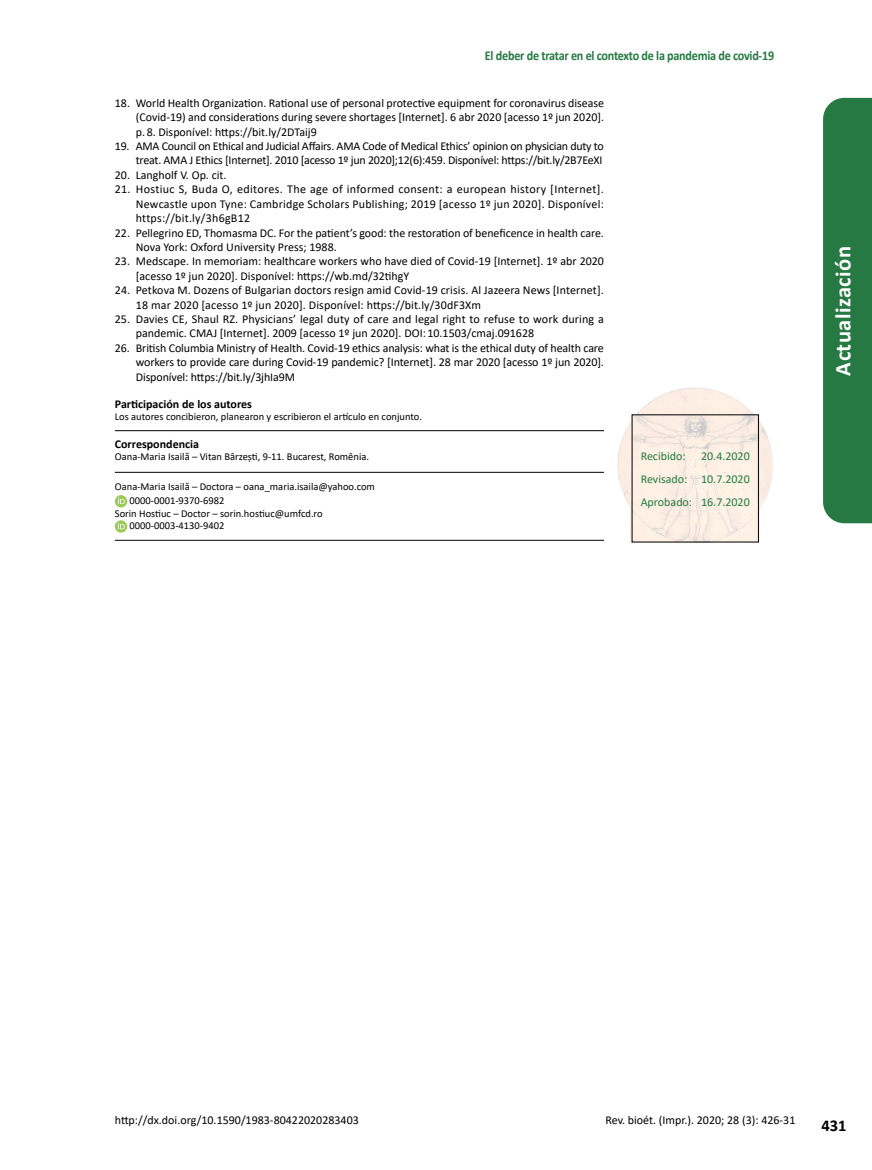
<style>
.page{position:relative;width:872px;height:1170px;background:#fff}
.page>*{position:absolute;margin:0;border:0;box-sizing:border-box;transform-origin:0 0}
.t1{font:700 22.5px "Calibri";letter-spacing:.02em;color:#fff}
.t2{font:700 16.5px "Calibri";color:#000}
.t3{font:700 13.5px "Calibri";letter-spacing:-.02em;color:#267942;scale:.9 1}
.t4{font:12px/14.4px "Calibri";color:#000}
.t5{font:12px/14.4px "Calibri";letter-spacing:-.02em;color:#000;text-align:right}
.t6{font:12px/23px "Calibri";color:#267942;text-align:justify}
.t7{font:700 12px "Calibri";color:#000}
.t8{font:10.5px/14.7px "Calibri";color:#000}
</style>
<div class="page">
<div style="left:823px;top:98px;width:49px;height:425px;background:#267942"></div>
<img style="left:617px;top:387px;width:156px;height:156px">
<hr style="left:115px;top:430px;width:489px;height:1px;background:#000">
<hr style="left:115px;top:472px;width:489px;height:1px;background:#000">
<hr style="left:115px;top:540px;width:489px;height:1px;background:#000">
<div style="left:115px;top:495px;width:12px;height:12px;background:#9bcb52;border-radius:50%"></div>
<svg style="left:118px;top:497px;width:7px;height:7px"></svg>
<svg style="left:115px;top:520px;width:12px;height:12px"></svg>
<svg style="left:118px;top:522px;width:7px;height:7px"></svg>
<p class="t3" style="left:485px;top:46px;width:323px">El deber de tratar en el contexto de la pandemia de covid-19</p>
<p class="t4" style="left:136px;top:95px;width:470px;text-align:justify;text-indent:-21px">18. World Health Organization. Rational use of personal protective equipment for coronavirus disease (Covid-19) and considerations during severe shortages [Internet]. 6 abr 2020 [acesso 1º jun 2020]. p. 8. Disponível: https://bit.ly/2DTaij9</p>
<p class="t5" style="left:115px;top:139px;width:490px">19. AMA Council on Ethical and Judicial Affairs. AMA Code of Medical Ethics’ opinion on physician duty to treat. AMA J Ethics [Internet]. 2010 [acesso 1º jun 2020];12(6):459. Disponível: https://bit.ly/2B7EeXI</p>
<p class="t4" style="left:115px;top:167px;width:113px">20. Langholf V. Op. cit.</p>
<p class="t4" style="left:136px;top:182px;width:469px;text-align:justify;text-indent:-21px">21. Hostiuc S, Buda O, editores. The age of informed consent: a european history [Internet].<br>Newcastle upon Tyne: Cambridge Scholars Publishing; 2019 [acesso 1º jun 2020]. Disponível: https://bit.ly/3h6gB12</p>
<p class="t4" style="left:136px;top:225px;width:469px;text-indent:-21px">22. Pellegrino ED, Thomasma DC. For the patient’s good: the restoration of beneficence in health care.<br>Nova York: Oxford University Press; 1988.</p>
<p class="t4" style="left:136px;top:254px;width:469px;text-indent:-21px">23. Medscape. In memoriam: healthcare workers who have died of Covid-19 [Internet]. 1º abr 2020 [acesso 1º jun 2020]. Disponível: https://wb.md/32tihgY</p>
<p class="t4" style="left:136px;top:283px;width:469px;text-indent:-21px">24. Petkova M. Dozens of Bulgarian doctors resign amid Covid-19 crisis. Al Jazeera News [Internet].<br>18 mar 2020 [acesso 1º jun 2020]. Disponível: https://bit.ly/30dF3Xm</p>
<p class="t4" style="left:136px;top:311px;width:469px;text-indent:-21px">25. Davies CE, Shaul RZ. Physicians’ legal duty of care and legal right to refuse to work during a pandemic. CMAJ [Internet]. 2009 [acesso 1º jun 2020]. DOI: 10.1503/cmaj.091628</p>
<p class="t4" style="left:136px;top:340px;width:469px;text-align:justify;text-indent:-21px">26. British Columbia Ministry of Health. Covid-19 ethics analysis: what is the ethical duty of health care workers to provide care during Covid-19 pandemic? [Internet]. 28 mar 2020 [acesso 1º jun 2020].<br>Disponível: https://bit.ly/3jhIa9M</p>
<p class="t7" style="left:115px;top:395px;width:139px">Participación de los autores</p>
<p class="t8" style="left:115px;top:409px;width:309px">Los autores concibieron, planearon y escribieron el artículo en conjunto.</p>
<p class="t7" style="left:115px;top:435px;width:86px">Correspondencia</p>
<p class="t8" style="left:115px;top:449px;width:256px">Oana-Maria Isailă – Vitan Bârzești, 9-11. Bucarest, Romênia.</p>
<p class="t8" style="left:130px;top:478px;width:247px;text-indent:-15px">Oana-Maria Isailă – Doctora – oana_maria.isaila@yahoo.com<br>0000-0001-9370-6982</p>
<p class="t8" style="left:130px;top:507px;width:195px;line-height:12.6px;text-indent:-15px">Sorin Hostiuc – Doctor – sorin.hostiuc@umfcd.ro<br>0000-0003-4130-9402</p>
<p class="t6" style="left:640px;top:444px;width:46px">Recibido:</p>
<p class="t6" style="left:640px;top:444px;width:111px;text-indent:60px">20.4.2020<br>Revisado: 10.7.2020<br>Aprobado: 16.7.2020</p>
<h1 class="t1" style="left:827px;top:375px;width:131px;rotate:-90deg">Actualización</h1>
<p class="t4" style="left:115px;top:1112px;width:245px">http://dx.doi.org/10.1590/1983-80422020283403</p>
<p class="t4" style="left:605px;top:1112px;width:191px">Rev. bioét. (Impr.). 2020; 28 (3): 426-31</p>
<h2 class="t2" style="left:821px;top:1113px;width:27px">431</h2>
</div>
